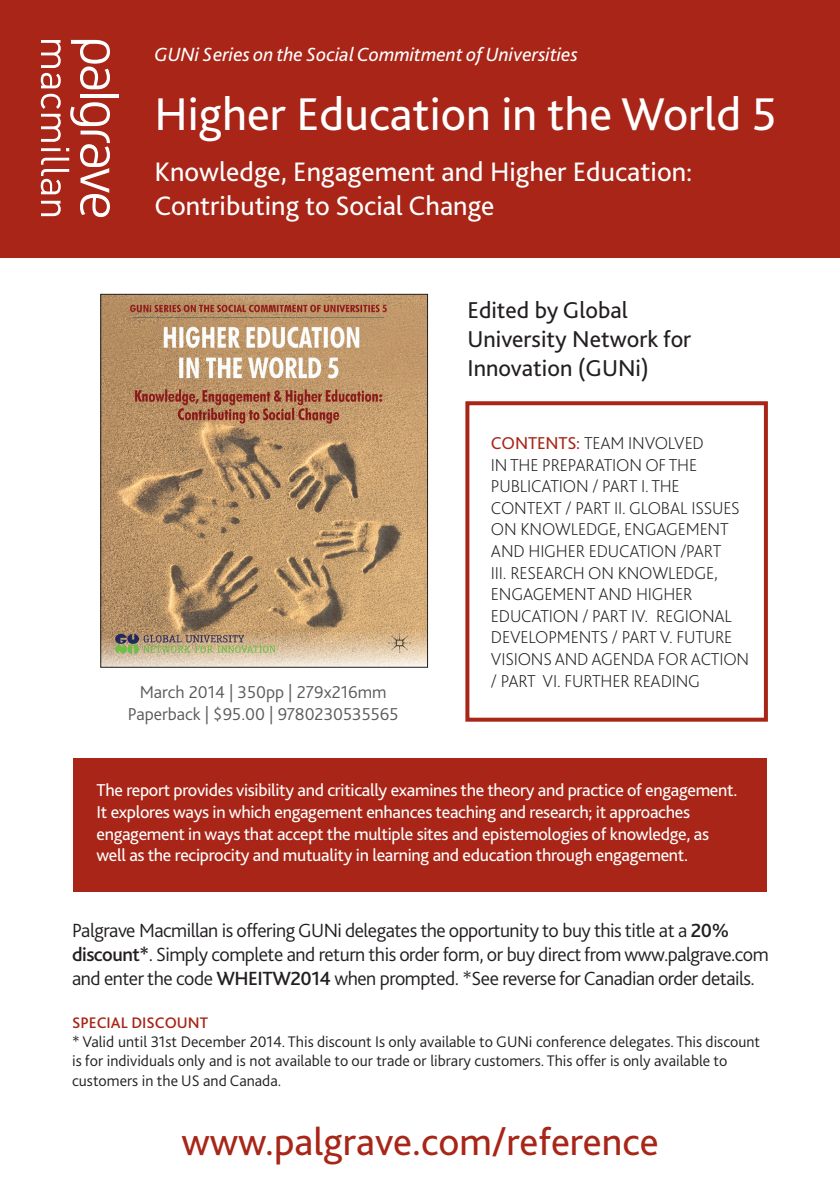
<style>
.page{position:relative;width:840px;height:1191px;background:#fff}
.page>*{position:absolute;margin:0;border:0;box-sizing:border-box;transform-origin:0 0}
.t1{font:48px "Bliss 2";color:#fff}
.t2{font:40px "Bliss 2";color:#a82517}
.t3{font:28px/33.6px "Bliss 2";color:#fff}
.t4{font:24px/28.8px "Bliss 2";color:#231f20}
.t5{font:300 20px/24px "Bliss 2";letter-spacing:-.025em;color:#231f20}
.t6{font:italic 20px "Bliss 2";color:#fff}
.t7{font:18px/21.6px "Bliss 2";letter-spacing:-.015em;color:#fff}
.t8{font:200 18px/21.6px "Bliss 2";letter-spacing:-.01em;color:#231f20}
.t9{font:300 18px/21.6px "Bliss 2";color:#5a5a5d;text-align:center}
.t10{font:300 16px/19.2px "Bliss 2";color:#231f20}
.t11{font:500 16px "Bliss 2";color:#a82517}
.s1{font-weight:400;color:#a82517}
.s2{font-weight:500}
</style>
<div class="page">
<div style="left:0;top:0;width:839px;height:257px;background:#a82517"></div>
<img style="left:102px;top:296px;width:323px;height:369px">
<div style="left:100px;top:294px;width:327px;height:373px;border:1px solid #231f20"></div>
<div style="left:73px;top:758px;width:693px;height:133px;background:#a82517"></div>
<div style="left:465px;top:401px;width:302px;height:320px;background:#fff;border:4px solid #a82517"></div>
<hr style="left:80px;top:94px;width:39px;height:4px;background:#fff">
<svg style="left:41px;top:40px;width:69px;height:177px"></svg>
<p class="t6" style="left:154px;top:42px;width:424px">GUNi Series on the Social Commitment of Universities</p>
<h1 class="t1" style="left:154px;top:85px;width:623px">Higher Education in the World 5</h1>
<h3 class="t3" style="left:154px;top:155px;width:539px">Knowledge, Engagement and Higher Education:<br>Contributing to Social Change</h3>
<p class="t9" style="left:128px;top:681px;width:272px">March 2014 | 350pp | 279x216mm<br>Paperback | $95.00 | 9780230535565</p>
<h3 class="t4" style="left:467px;top:296px;width:225px">Edited by Global<br>University Network for<br>Innovation (GUNi)</h3>
<p class="t8" style="left:490px;top:432px;width:259px"><span class="s1">CONTENTS:</span> TEAM INVOLVED<br>IN THE PREPARATION OF THE<br>PUBLICATION / PART I. THE<br>CONTEXT / PART II. GLOBAL ISSUES<br>ON KNOWLEDGE, ENGAGEMENT<br>AND HIGHER EDUCATION /PART<br>III. RESEARCH ON KNOWLEDGE,<br>ENGAGEMENT AND HIGHER<br>EDUCATION / PART IV. REGIONAL<br>DEVELOPMENTS / PART V. FUTURE<br>VISIONS AND AGENDA FOR ACTION / PART VI. FURTHER READING</p>
<p class="t7" style="left:96px;top:779px;width:642px">The report provides visibility and critically examines the theory and practice of engagement.<br>It explores ways in which engagement enhances teaching and research; it approaches engagement in ways that accept the multiple sites and epistemologies of knowledge, as well as the reciprocity and mutuality in learning and education through engagement.</p>
<p class="t5" style="left:72px;top:917px;width:697px">Palgrave Macmillan is offering GUNi delegates the opportunity to buy this title at a <span class="s2">20% discount*</span>. Simply complete and return this order form, or buy direct from www.palgrave.com and enter the code <span class="s2">WHEITW2014</span> when prompted. *See reverse for Canadian order details.</p>
<p class="t11" style="left:72px;top:1012px;width:137px">SPECIAL DISCOUNT</p>
<p class="t10" style="left:72px;top:1032px;width:689px">* Valid until 31st December 2014. This discount Is only available to GUNi conference delegates. This discount is for individuals only and is not available to our trade or library customers. This offer is only available to customers in the US and Canada.</p>
<h2 class="t2" style="left:181px;top:1117px;width:478px">www.palgrave.com/reference</h2>
</div>
